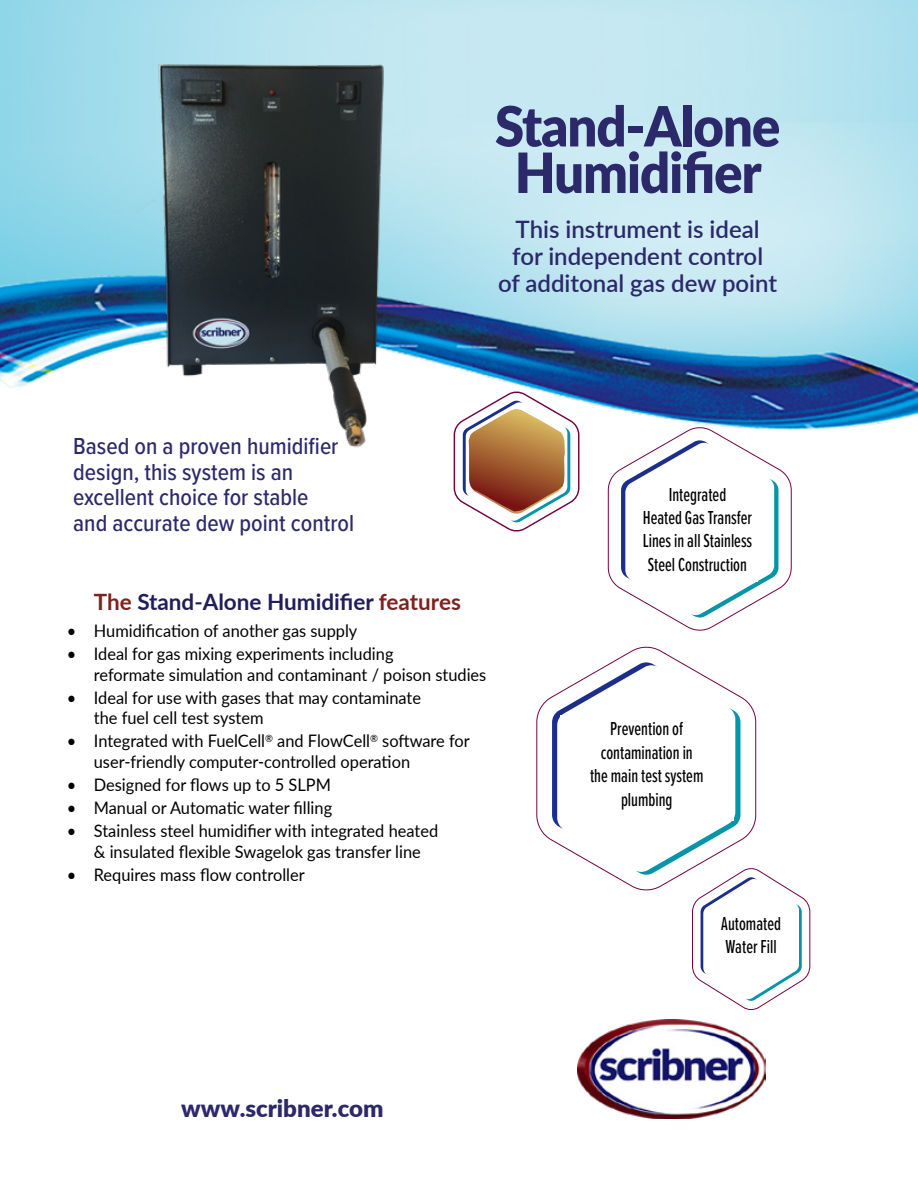
<style>
.page{position:relative;width:918px;height:1188px;background:#fff}
.page>*{position:absolute;margin:0;border:0;box-sizing:border-box;transform-origin:0 0}
.t1{font:900 55.5px/46.5px "Lato";letter-spacing:-.02em;color:#2c296b;text-align:center;scale:.95 1}
.t2{font:500 24px/25.5px "Proxima Nova Cond";color:#2c296b}
.t3{font:600 24px/27px "Lato";color:#2c296b;text-align:center}
.t4{font:900 24px "Lato";color:#2c296b}
.t5{font:700 22.5px "Lato";color:#201e5a}
.t6{font:500 19.5px/23.4px "Proxima Nova Ex Cn";color:#000;text-align:center;scale:.9 1}
.t7{font:17.25px/20.2px "Lato";color:#000;scale:.95 1}
.s1{color:#7c231f}
</style>
<div class="page">
<svg style="left:536px;top:646px;width:145px;height:195px"></svg>
<svg style="left:552px;top:662px;width:258px;height:348px"></svg>
<svg style="left:608px;top:445px;width:184px;height:186px"></svg>
<div style="left:560px;top:716px;width:173px;height:105px;background:#fff"></div>
<div style="left:637px;top:481px;width:121px;height:101px;background:#fff"></div>
<div style="left:706px;top:910px;width:90px;height:60px;background:#fff"></div>
<img style="left:0;top:0;width:918px;height:445px">
<svg style="left:453px;top:390px;width:127px;height:142px"></svg>
<img style="left:98px;top:28px;width:349px;height:420px">
<img style="left:578px;top:1020px;width:188px;height:98px">
<h1 class="t1" style="left:495px;top:101px;width:302px">Stand-Alone<br>Humidifier</h1>
<h2 class="t3" style="left:498px;top:214px;width:281px">This instrument is ideal for independent control<br>of additonal gas dew point</h2>
<h2 class="t2" style="left:73px;top:433px;width:282px">Based on a proven humidifier design, this system is an excellent choice for stable<br>and accurate dew point control</h2>
<h3 class="t5" style="left:94px;top:585px;width:369px"><span class="s1">The</span> Stand-Alone Humidifier <span class="s1">features</span></h3>
<p class="t7" style="left:67px;top:620px;width:307px">• Humidification of another gas supply</p>
<p class="t7" style="left:94px;top:643px;width:415px;text-indent:-27px">• Ideal for gas mixing experiments including<br>reformate simulation and contaminant / poison studies</p>
<p class="t7" style="left:94px;top:687px;width:346px;text-indent:-27px">• Ideal for use with gases that may contaminate the fuel cell test system</p>
<p class="t7" style="left:94px;top:730px;width:397px;text-indent:-27px">• Integrated with FuelCell<sup>®</sup> and FlowCell<sup>®</sup> software for user-friendly computer-controlled operation</p>
<p class="t7" style="left:67px;top:774px;width:279px">• Designed for flows up to 5 SLPM</p>
<p class="t7" style="left:67px;top:797px;width:281px">• Manual or Automatic water filling</p>
<p class="t7" style="left:67px;top:820px;width:392px;text-align:center">• Stainless steel humidifier with integrated heated &amp; insulated flexible Swagelok gas transfer line</p>
<p class="t7" style="left:67px;top:864px;width:252px">• Requires mass flow controller</p>
<p class="t6" style="left:643px;top:482px;width:123px">Integrated<br>Heated Gas Transfer<br>Lines in all Stainless<br>Steel Construction</p>
<p class="t6" style="left:590px;top:717px;width:127px">Prevention of contamination in the main test system plumbing</p>
<p class="t6" style="left:721px;top:911px;width:68px;text-align:left">Automated<br>Water Fill</p>
<h2 class="t4" style="left:181px;top:1090px;width:204px">www.scribner.com</h2>
</div>
